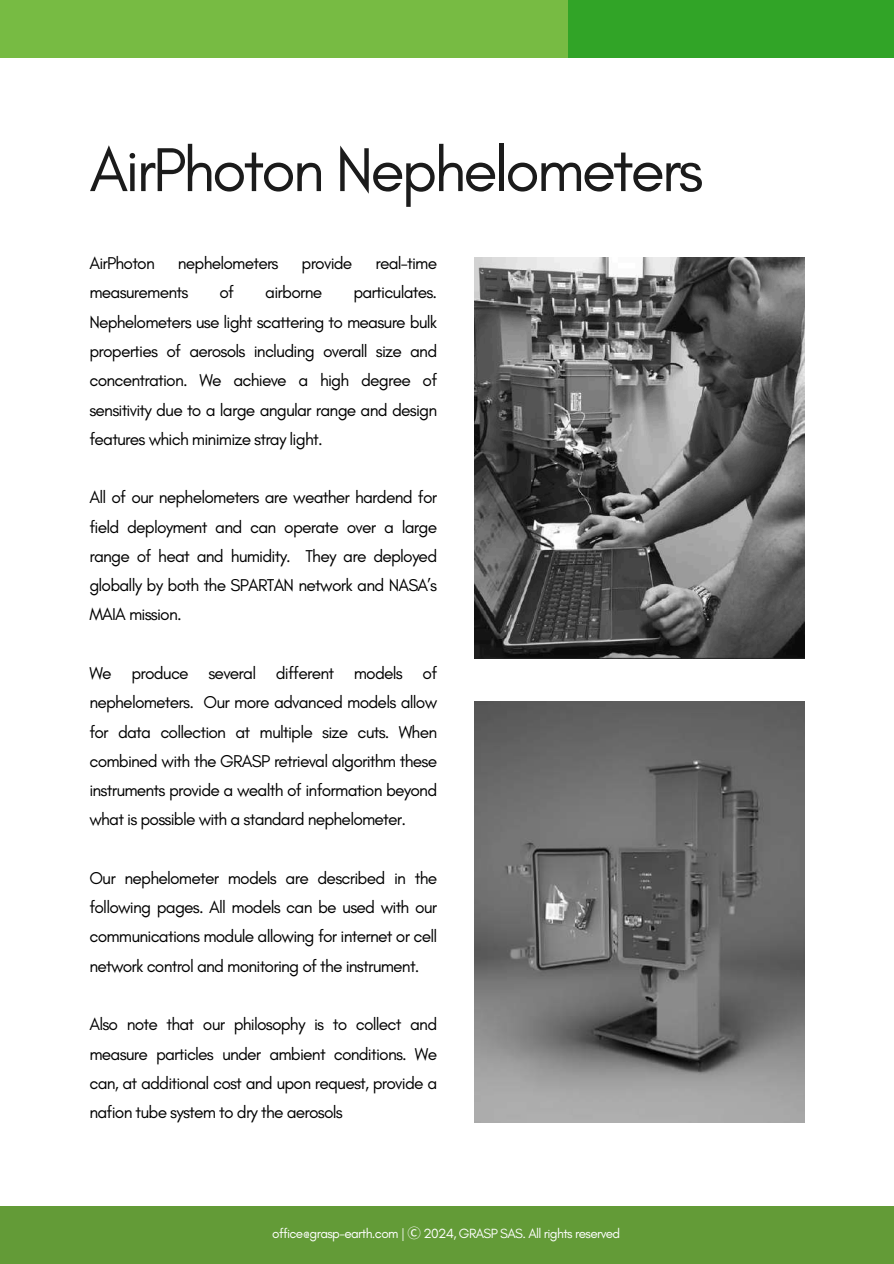
<style>
.page{position:relative;width:894px;height:1264px;background:#fff}
.page>*{position:absolute;margin:0;border:0;box-sizing:border-box;transform-origin:0 0}
.t1{font:63px "Glacial Indifference";letter-spacing:-.05em;color:#1b1b1b}
.t2{font:17.4px/29.2px "Glacial Indifference";letter-spacing:-.045em;color:#000;text-align:justify}
.t3{font:13.5px "Glacial Indifference";letter-spacing:-.045em;color:#fff}
.s1{font-family:"Noto Sans CJ Ksc"}
</style>
<div class="page">
<div style="left:0;top:0;width:582px;height:58px;background:#77bb43"></div>
<div style="left:0;top:1206px;width:893px;height:57px;background:#639b37"></div>
<div style="left:568px;top:0;width:325px;height:58px;background:#31a427"></div>
<img style="left:474px;top:257px;width:329px;height:401px">
<img style="left:474px;top:701px;width:329px;height:421px">
<h1 class="t1" style="left:89px;top:131px;width:615px">AirPhoton Nephelometers</h1>
<p class="t2" style="left:89px;top:248px;width:67px">AirPhoton</p>
<p class="t2" style="left:178px;top:248px;width:102px">nephelometers</p>
<p class="t2" style="left:301px;top:248px;width:52px">provide</p>
<p class="t2" style="left:375px;top:248px;width:63px">real-time</p>
<p class="t2" style="left:89px;top:278px;width:100px">measurements</p>
<p class="t2" style="left:219px;top:278px;width:16px">of</p>
<p class="t2" style="left:265px;top:278px;width:58px">airborne</p>
<p class="t2" style="left:89px;top:278px;width:349px;text-indent:264px">particulates.<br>Nephelometers use light scattering to measure bulk properties of aerosols including overall size and concentration. We achieve a high degree of sensitivity due to a large angular range and design features which minimize stray light.</p>
<p class="t2" style="left:89px;top:482px;width:349px">All of our nephelometers are weather hardend for field deployment and can operate over a large range of heat and humidity. They are deployed globally by both the SPARTAN network and NASA’s MAIA mission.</p>
<p class="t2" style="left:89px;top:658px;width:349px">We produce several different models of nephelometers. Our more advanced models allow for data collection at multiple size cuts. When combined with the GRASP retrieval algorithm these instruments provide a wealth of information beyond what is possible with a standard nephelometer.</p>
<p class="t2" style="left:89px;top:863px;width:349px">Our nephelometer models are described in the following pages. All models can be used with our communications module allowing for internet or cell network control and monitoring of the instrument.</p>
<p class="t2" style="left:89px;top:1009px;width:349px">Also note that our philosophy is to collect and measure particles under ambient conditions. We can, at additional cost and upon request, provide a nafion tube system to dry the aerosols</p>
<p class="t3" style="left:272px;top:1225px;width:349px">office@grasp-earth.com | <span class="s1">Ⓒ</span> 2024, GRASP SAS. All rights reserved</p>
</div>
